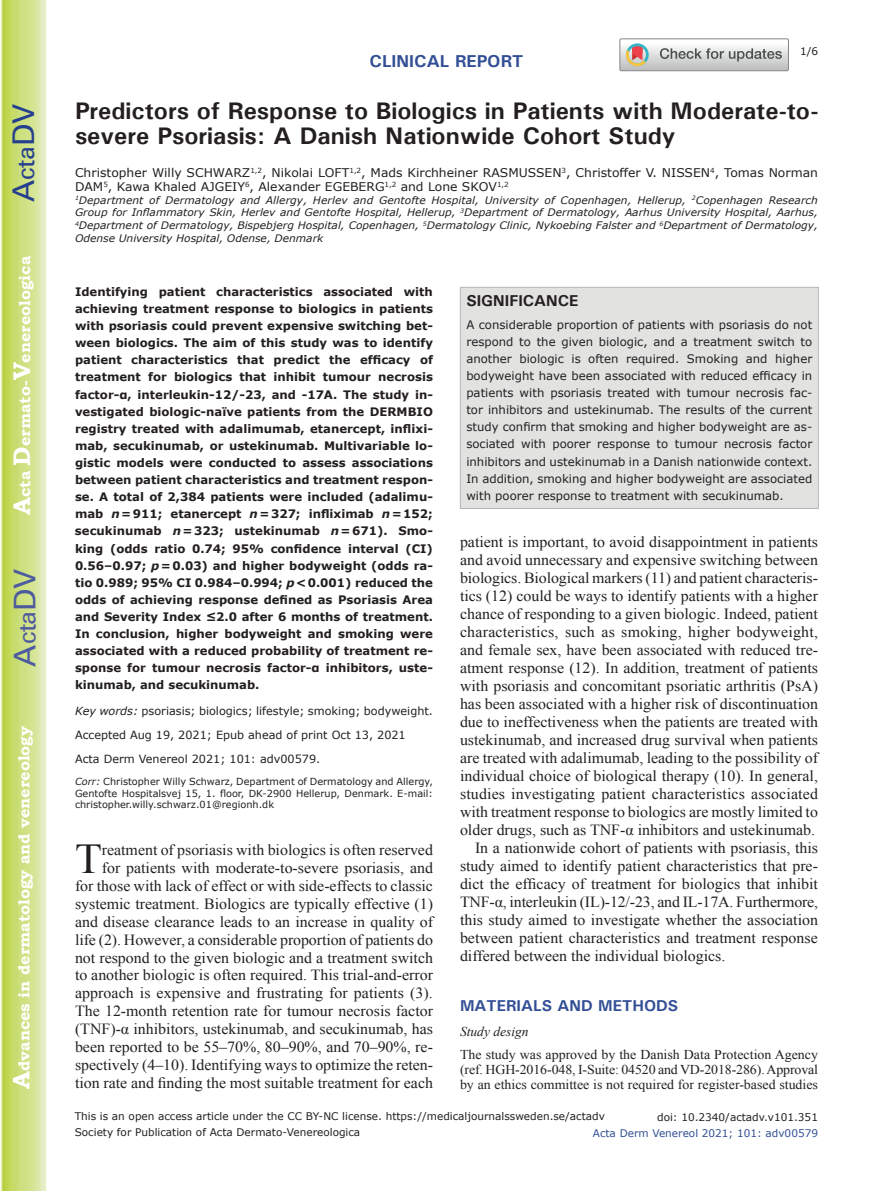
<style>
.page{position:relative;width:893px;height:1191px;background:#fff}
.page>*{position:absolute;margin:0;border:0;box-sizing:border-box;transform-origin:0 0}
.t1{font:42.45px "Times New Roman";color:#231f20}
.t2{font:30px "Univers";color:#4d5a9e}
.t3{font:30px "Univers";color:#253f8e}
.t4{font:700 24px/25.5px "Univers";color:#231f20}
.t5{font:700 17.25px "Univers";color:#324f95}
.t6{font:700 15.75px "Bookman Old Style";color:#fff}
.t7{font:700 15.75px "Univers";color:#324f95}
.t8{font:700 15.75px "Univers";color:#231f20}
.t9{font:15.45px/18px "Times New Roman";color:#231f20;text-align:right}
.t10{font:13.5px/15.1px "Times New Roman";color:#231f20;text-align:justify}
.t11{font:italic 13.5px "Times New Roman";color:#231f20}
.t12{font:12px/14.4px "Verdana";color:#231f20}
.t13{font:700 11.7px/17.1px "Verdana";color:#231f20;text-align:justify}
.t14{font:11.7px/17.1px "Verdana";color:#231f20;text-align:justify}
.t15{font:11.25px/24px "Verdana";color:#231f20}
.t16{font:10.5px "Verdana";color:#231f20}
.t17{font:10.5px "Verdana";color:#324f95}
.t18{font:italic 10.35px/12.8px "Verdana";color:#231f20;text-align:justify}
.t19{font:9.75px/11.7px "Verdana";color:#231f20;text-align:justify}
.s1{font-size:24px}
.s2{font-style:italic}
</style>
<div class="page">
<svg style="left:1px;top:0;width:45px;height:1191px;background:#cfe084"></svg>
<svg style="left:620px;top:39px;width:168px;height:32px"></svg>
<div style="left:460px;top:287px;width:359px;height:222px;background:#e2e2e1;border:1px solid #bab5b4"></div>
<h2 class="t3" style="left:6px;top:202px;width:100px;rotate:-90deg">A<span class="s1">cta</span>DV</h2>
<p class="t6" style="left:15px;top:515px;width:260px;rotate:-90deg"><span class="s1">A</span>cta <span class="s1">D</span>ermato-<span class="s1">V</span>enereologica</p>
<h2 class="t2" style="left:7px;top:666px;width:100px;rotate:-90deg">A<span class="s1">cta</span>DV</h2>
<p class="t6" style="left:15px;top:1088px;width:364px;rotate:-90deg"><span class="s1">A</span>dvances in dermatology and venereology</p>
<p class="t5" style="left:370px;top:50px;width:155px">CLINICAL REPORT</p>
<p class="t16" style="left:800px;top:44px;width:20px">1/6</p>
<h3 class="t4" style="left:75px;top:97px;width:745px">Predictors of Response to Biologics in Patients with Moderate-to&shy;severe Psoriasis: A Danish Nationwide Cohort Study</h3>
<p class="t12" style="left:75px;top:165px;width:744px">Christopher Willy SCHWARZ<sup>1,2</sup>, Nikolai LOFT<sup>1,2</sup>, Mads Kirchheiner RASMUSSEN<sup>3</sup>, Christoffer V. NISSEN<sup>4</sup>, Tomas Norman<br>DAM<sup>5</sup>, Kawa Khaled AJGEIY<sup>6</sup>, Alexander EGEBERG<sup>1,2</sup> and Lone SKOV<sup>1,2</sup></p>
<p class="t18" style="left:75px;top:194px;width:744px"><sup>1</sup>Department of Dermatology and Allergy, Herlev and Gentofte Hospital, University of Copenhagen, Hellerup, <sup>2</sup>Copenhagen Research Group for Inflammatory Skin, Herlev and Gentofte Hospital, Hellerup, <sup>3</sup>Department of Dermatology, Aarhus University Hospital, Aarhus, <sup>4</sup>Department of Dermatology, Bispebjerg Hospital, Copenhagen, <sup>5</sup>Dermatology Clinic, Nykoebing Falster and <sup>6</sup>Department of Dermatology, Odense University Hospital, Odense, Denmark</p>
<p class="t13" style="left:75px;top:283px;width:359px">Identifying patient characteristics associated with achieving treatment response to biologics in patients with psoriasis could prevent expensive switching bet&shy;ween biologics. The aim of this study was to identify patient characteristics that predict the efficacy of treatment for biologics that inhibit tumour necrosis factor-α, interleukin-12/-23, and -17A. The study in&shy;vestigated biologic-naïve patients from the DERMBIO registry treated with adalimumab, etanercept, inflixi&shy;mab, secukinumab, or ustekinumab. Multivariable lo&shy;gistic models were conducted to assess associations between patient characteristics and treatment respon&shy;se. A total of 2,384 patients were included (adalimu&shy;mab <span class="s2">n</span>=911; etanercept <span class="s2">n</span>=327; infliximab <span class="s2">n</span>=152; secukinumab <span class="s2">n</span>=323; ustekinumab <span class="s2">n</span>=671). Smo&shy;king (odds ratio 0.74; 95% confidence interval (CI)<br>0.56–0.97; <span class="s2">p</span>=0.03) and higher bodyweight (odds ra&shy;tio 0.989; 95% CI 0.984–0.994; <span class="s2">p</span>&lt;0.001) reduced the odds of achieving response defined as Psoriasis Area and Severity Index ≤2.0 after 6 months of treatment.<br>In conclusion, higher bodyweight and smoking were associated with a reduced probability of treatment re&shy;sponse for tumour necrosis factor-α inhibitors, uste&shy;kinumab, and secukinumab.</p>
<p class="t15" style="left:75px;top:699px;width:359px"><span class="s2">Key words:</span> psoriasis; biologics; lifestyle; smoking; bodyweight.<br>Accepted Aug 19, 2021; Epub ahead of print Oct 13, 2021<br>Acta Derm Venereol 2021; 101: adv00579.</p>
<p class="t19" style="left:75px;top:776px;width:359px"><span class="s2">Corr:</span> Christopher Willy Schwarz, Department of Dermatology and Allergy, Gentofte Hospitalsvej 15, 1. floor, DK-2900 Hellerup, Denmark. E-mail: christopher.willy.schwarz.01@regionh.dk</p>
<h1 class="t1" style="left:75px;top:830px;width:28px">T</h1>
<p class="t9" style="left:75px;top:840px;width:360px">reatment of psoriasis with biologics is often reserved<br>for patients with moderate-to-severe psoriasis, and<br>for those with lack of effect or with side-effects to classic systemic treatment. Biologics are typically effective (1) and disease clearance leads to an increase in quality of life (2). However, a considerable proportion of patients do not respond to the given biologic and a treatment switch to another biologic is often required. This trial-and-error approach is expensive and frustrating for patients (3).<br>The 12-month retention rate for tumour necrosis factor (TNF)-α inhibitors, ustekinumab, and secukinumab, has been reported to be 55–70%, 80–90%, and 70–90%, re&shy;spectively (4–10). Identifying ways to optimize the reten&shy;tion rate and finding the most suitable treatment for each</p>
<p class="t8" style="left:466px;top:290px;width:114px">SIGNIFICANCE</p>
<p class="t14" style="left:466px;top:316px;width:347px">A considerable proportion of patients with psoriasis do not respond to the given biologic, and a treatment switch to another biologic is often required. Smoking and higher bodyweight have been associated with reduced efficacy in patients with psoriasis treated with tumour necrosis fac&shy;tor inhibitors and ustekinumab. The results of the current study confirm that smoking and higher bodyweight are as&shy;sociated with poorer response to tumour necrosis factor inhibitors and ustekinumab in a Danish nationwide context.<br>In addition, smoking and higher bodyweight are associated with poorer response to treatment with secukinumab.</p>
<p class="t9" style="left:460px;top:532px;width:359px">patient is important, to avoid disappointment in patients</p>
<p class="t9" style="left:460px;top:550px;width:359px">and avoid unnecessary and expensive switching between</p>
<p class="t9" style="left:460px;top:568px;width:359px">biologics. Biological markers (11) and patient characteris-</p>
<p class="t9" style="left:460px;top:586px;width:359px">tics (12) could be ways to identify patients with a higher</p>
<p class="t9" style="left:460px;top:604px;width:359px">chance of responding to a given biologic. Indeed, patient</p>
<p class="t9" style="left:460px;top:622px;width:360px">characteristics, such as smoking, higher bodyweight,</p>
<p class="t9" style="left:460px;top:640px;width:359px">and female sex, have been associated with reduced tre-</p>
<p class="t9" style="left:460px;top:658px;width:360px">atment response (12). In addition, treatment of patients</p>
<p class="t9" style="left:460px;top:676px;width:360px">with psoriasis and concomitant psoriatic arthritis (PsA)</p>
<p class="t9" style="left:460px;top:694px;width:359px">has been associated with a higher risk of discontinuation</p>
<p class="t9" style="left:460px;top:712px;width:360px">due to ineffectiveness when the patients are treated with</p>
<p class="t9" style="left:460px;top:730px;width:360px">ustekinumab, and increased drug survival when patients</p>
<p class="t9" style="left:460px;top:748px;width:360px">are treated with adalimumab, leading to the possibility of</p>
<p class="t9" style="left:460px;top:766px;width:360px">individual choice of biological therapy (10). In general,</p>
<p class="t9" style="left:460px;top:784px;width:359px">studies investigating patient characteristics associated</p>
<p class="t9" style="left:460px;top:802px;width:359px">with treatment response to biologics are mostly limited to</p>
<p class="t9" style="left:460px;top:820px;width:357px">older drugs, such as TNF-α inhibitors and ustekinumab.</p>
<p class="t9" style="left:475px;top:838px;width:344px">In a nationwide cohort of patients with psoriasis, this</p>
<p class="t9" style="left:460px;top:857px;width:359px">study aimed to identify patient characteristics that pre-</p>
<p class="t9" style="left:460px;top:875px;width:360px">dict the efficacy of treatment for biologics that inhibit</p>
<p class="t9" style="left:460px;top:893px;width:360px">TNF-α, interleukin (IL)-12/-23, and IL-17A. Furthermore,</p>
<p class="t9" style="left:460px;top:911px;width:360px">this study aimed to investigate whether the association</p>
<p class="t9" style="left:460px;top:929px;width:359px">between patient characteristics and treatment response</p>
<p class="t9" style="left:460px;top:947px;width:267px">differed between the individual biologics.</p>
<p class="t7" style="left:460px;top:995px;width:220px">MATERIALS AND METHODS</p>
<p class="t11" style="left:460px;top:1022px;width:70px">Study design</p>
<p class="t10" style="left:460px;top:1046px;width:360px">The study was approved by the Danish Data Protection Agency (ref. HGH-2016-048, I-Suite: 04520 and VD-2018-286). Approval by an ethics committee is not required for register-based studies</p>
<p class="t16" style="left:75px;top:1109px;width:532px">This is an open access article under the CC BY-NC license. https://medicaljournalssweden.se/actadv</p>
<p class="t16" style="left:657px;top:1110px;width:162px">doi: 10.2340/actadv.v101.351</p>
<p class="t16" style="left:75px;top:1125px;width:287px">Society for Publication of Acta Dermato-Venereologica</p>
<p class="t17" style="left:593px;top:1126px;width:227px">Acta Derm Venereol 2021; 101: adv00579</p>
</div>
